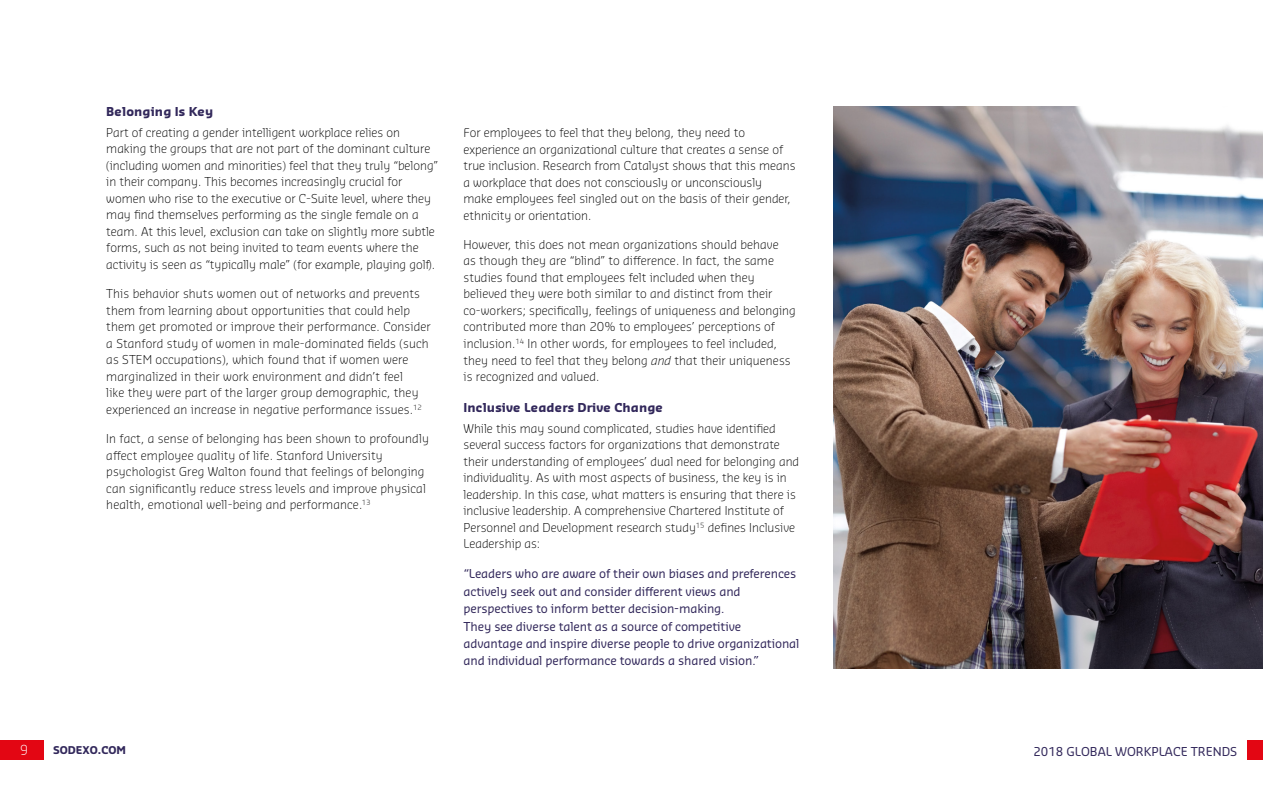
<style>
.page{position:relative;width:1263px;height:787px;background:#fff}
.page>*{position:absolute;margin:0;border:0;box-sizing:border-box;transform-origin:0 0}
.t1{font:300 13.5px "Sansa Pro";color:#fff}
.t2{font:300 12px/16.5px "Sansa Pro";color:#000}
.t3{font:12px/17.4px "Sansa Pro";letter-spacing:-.01em;color:#32285b}
.t4{font:700 12px "Sansa Pro";letter-spacing:.01em;color:#32285b}
.t5{font:700 10.5px "Sansa Pro";color:#32285b}
.s1{font-style:italic}
</style>
<div class="page">
<img style="left:834px;top:106px;width:429px;height:562px">
<div style="left:0;top:740px;width:43px;height:20px;background:#e30613"></div>
<div style="left:1247px;top:740px;width:16px;height:20px;background:#e30613"></div>
<p class="t4" style="left:106px;top:104px;width:108px">Belonging Is Key</p>
<p class="t2" style="left:106px;top:124px;width:333px">Part of creating a gender intelligent workplace relies on making the groups that are not part of the dominant culture (including women and minorities) feel that they truly “belong” in their company. This becomes increasingly crucial for women who rise to the executive or C-Suite level, where they may find themselves performing as the single female on a team. At this level, exclusion can take on slightly more subtle forms, such as not being invited to team events where the activity is seen as “typically male” (for example, playing golf).</p>
<p class="t2" style="left:106px;top:285px;width:326px">This behavior shuts women out of networks and prevents them from learning about opportunities that could help them get promoted or improve their performance. Consider a Stanford study of women in male-dominated fields (such as STEM occupations), which found that if women were marginalized in their work environment and didn’t feel<br>like they were part of the larger group demographic, they experienced an increase in negative performance issues.<sup>12</sup></p>
<p class="t2" style="left:106px;top:430px;width:324px">In fact, a sense of belonging has been shown to profoundly affect employee quality of life. Stanford University psychologist Greg Walton found that feelings of belonging can significantly reduce stress levels and improve physical health, emotional well-being and performance.<sup>13</sup></p>
<p class="t2" style="left:463px;top:124px;width:333px">For employees to feel that they belong, they need to experience an organizational culture that creates a sense of true inclusion. Research from Catalyst shows that this means a workplace that does not consciously or unconsciously<br>make employees feel singled out on the basis of their gender, ethnicity or orientation.</p>
<p class="t2" style="left:463px;top:236px;width:334px">However, this does not mean organizations should behave<br>as though they are “blind” to difference. In fact, the same studies found that employees felt included when they believed they were both similar to and distinct from their co-workers; specifically, feelings of uniqueness and belonging contributed more than 20% to employees’ perceptions of inclusion.<sup>14</sup> In other words, for employees to feel included, they need to feel that they belong <span class="s1">and</span> that their uniqueness is recognized and valued.</p>
<p class="t4" style="left:463px;top:399px;width:201px">Inclusive Leaders Drive Change</p>
<p class="t2" style="left:463px;top:419px;width:337px">While this may sound complicated, studies have identified several success factors for organizations that demonstrate their understanding of employees’ dual need for belonging and individuality. As with most aspects of business, the key is in leadership. In this case, what matters is ensuring that there is inclusive leadership. A comprehensive Chartered Institute of Personnel and Development research study<sup>15</sup> defines Inclusive Leadership as:</p>
<p class="t3" style="left:463px;top:564px;width:337px">“Leaders who are aware of their own biases and preferences actively seek out and consider different views and perspectives to inform better decision-making.<br>They see diverse talent as a source of competitive advantage and inspire diverse people to drive organizational and individual performance towards a shared vision.”</p>
<p class="t1" style="left:20px;top:741px;width:10px">9</p>
<p class="t5" style="left:53px;top:743px;width:74px">SODEXO.COM</p>
<p class="t3" style="left:1033px;top:742px;width:205px">2018 GLOBAL WORKPLACE TRENDS</p>
</div>
